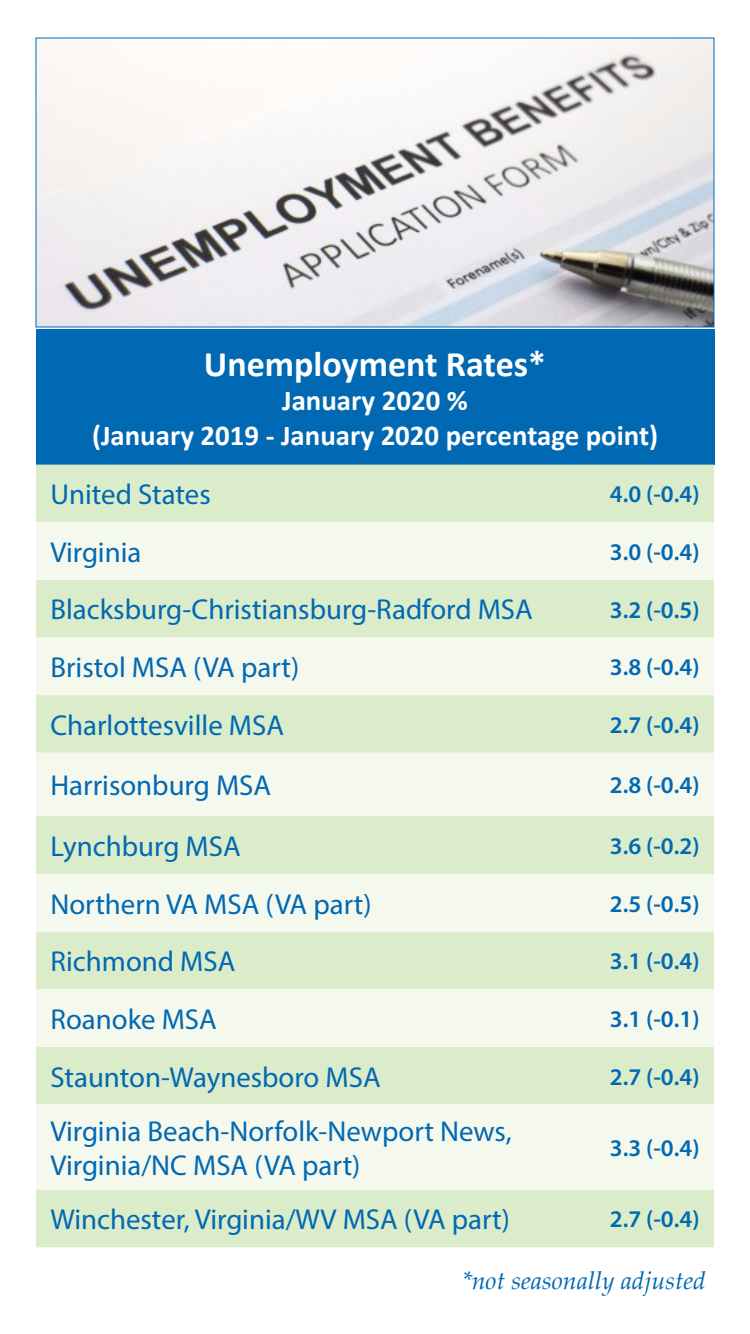
<style>
.page{position:relative;width:750px;height:1334px;background:#fff}
.page>*{position:absolute;margin:0;border:0;box-sizing:border-box;transform-origin:0 0}
.Body_Text{font:700 36.1px "Calibri";color:#fff}
.Body_Text-2{font:28.9px/34.6px "Myriad Pro";color:#0168b3}
.Body_Text-3{font:700 28.9px "Calibri";color:#fff}
.t1{font:italic 25.1px "Palatino Linotype";color:#0168b3}
.Body_Text-4{font:600 24px "Myriad Pro";color:#0168b3}
</style>
<div class="page">
<div style="left:36px;top:329px;width:678px;height:136px;background:#0168b3"></div>
<div style="left:36px;top:465px;width:678px;height:782px;background:#daecc9"></div>
<svg style="left:36px;top:522px;width:678px;height:668px;background:#e9f2dd"></svg>
<img style="left:38px;top:40px;width:674px;height:285px">
<p class="Body_Text" style="left:204px;top:341px;width:344px">Unemployment Rates*</p>
<p class="Body_Text-3" style="left:282px;top:382px;width:187px">January 2020 %</p>
<p class="Body_Text-3" style="left:92px;top:417px;width:568px">(January 2019 - January 2020 percentage point)</p>
<p class="Body_Text-2" style="left:50px;top:477px;width:162px">United States</p>
<p class="Body_Text-4" style="left:610px;top:479px;width:91px">4.0 (-0.4)</p>
<p class="Body_Text-2" style="left:50px;top:534px;width:92px">Virginia</p>
<p class="Body_Text-4" style="left:610px;top:537px;width:91px">3.0 (-0.4)</p>
<p class="Body_Text-2" style="left:50px;top:592px;width:484px">Blacksburg-Christiansburg-Radford MSA</p>
<p class="Body_Text-4" style="left:610px;top:594px;width:91px">3.2 (-0.5)</p>
<p class="Body_Text-2" style="left:50px;top:650px;width:250px">Bristol MSA (VA part)</p>
<p class="Body_Text-4" style="left:610px;top:652px;width:91px">3.8 (-0.4)</p>
<p class="Body_Text-2" style="left:50px;top:707px;width:235px">Charlottesville MSA</p>
<p class="Body_Text-4" style="left:610px;top:710px;width:91px">2.7 (-0.4)</p>
<p class="Body_Text-2" style="left:50px;top:768px;width:222px">Harrisonburg MSA</p>
<p class="Body_Text-4" style="left:610px;top:770px;width:91px">2.8 (-0.4)</p>
<p class="Body_Text-2" style="left:50px;top:828px;width:192px">Lynchburg MSA</p>
<p class="Body_Text-4" style="left:610px;top:831px;width:91px">3.6 (-0.2)</p>
<p class="Body_Text-2" style="left:50px;top:886px;width:323px">Northern VA MSA (VA part)</p>
<p class="Body_Text-4" style="left:610px;top:888px;width:91px">2.5 (-0.5)</p>
<p class="Body_Text-2" style="left:50px;top:944px;width:186px">Richmond MSA</p>
<p class="Body_Text-4" style="left:610px;top:946px;width:91px">3.1 (-0.4)</p>
<p class="Body_Text-2" style="left:50px;top:1001px;width:168px">Roanoke MSA</p>
<p class="Body_Text-4" style="left:610px;top:1004px;width:91px">3.1 (-0.1)</p>
<p class="Body_Text-2" style="left:50px;top:1059px;width:332px">Staunton-Waynesboro MSA</p>
<p class="Body_Text-4" style="left:610px;top:1061px;width:91px">2.7 (-0.4)</p>
<p class="Body_Text-2" style="left:50px;top:1113px;width:463px">Virginia Beach-Norfolk-Newport News,<br>Virginia/NC MSA (VA part)</p>
<p class="Body_Text-4" style="left:610px;top:1133px;width:91px">3.3 (-0.4)</p>
<p class="Body_Text-2" style="left:50px;top:1202px;width:461px">Winchester, Virginia/WV MSA (VA part)</p>
<p class="Body_Text-4" style="left:610px;top:1204px;width:91px">2.7 (-0.4)</p>
<p class="t1" style="left:463px;top:1263px;width:245px">*not seasonally adjusted</p>
</div>
